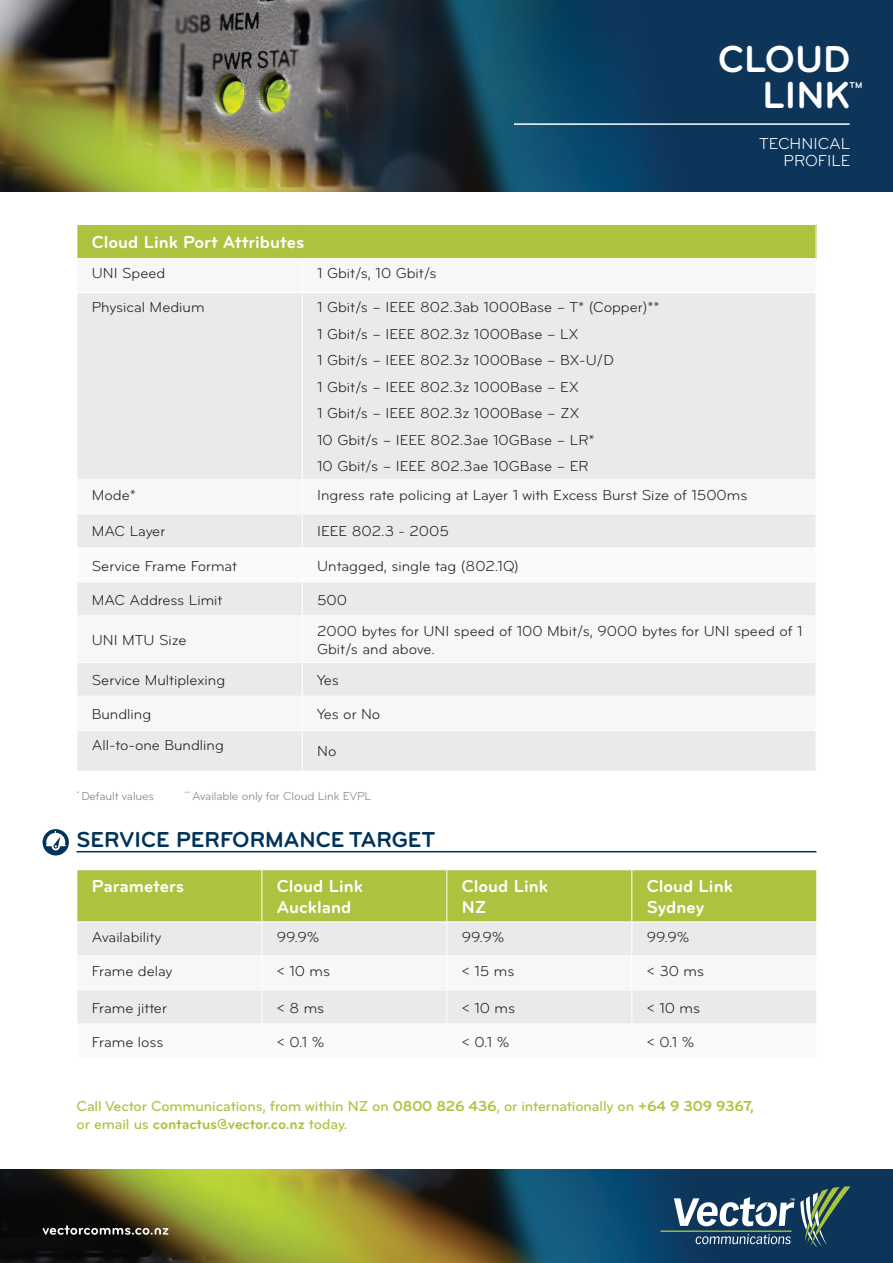
<style>
.page{position:relative;width:893px;height:1263px;background:#fff}
.page>*{position:absolute;margin:0;border:0;box-sizing:border-box;transform-origin:0 0}
.t1{font:700 39px/36px "Bryant Pro";color:#fff;text-align:right}
.t2{font:700 22.5px "Bryant Pro";color:#00335a}
.t3{font:700 18px/21.6px "Bryant Pro";color:#fff}
.t4{font:16.5px/16.5px "Bryant Pro";color:#fff;text-align:right}
.t5{font:15px/26.5px "Bryant Pro";color:#231f20}
.t6{font:500 15px/18px "Bryant Pro";letter-spacing:-.01em;color:#abc33f}
.t7{font:12px "Bryant Pro";letter-spacing:-.01em;color:#808285}
.t8{font:700 8.85px "Bryant Pro";color:#fff}
.s1{font-weight:700}
</style>
<div class="page">
<img style="left:0;top:1169px;width:893px;height:94px">
<svg style="left:674px;top:1186px;width:176px;height:61px;background:#46657a"></svg>
<hr style="left:660px;top:1230px;width:132px;height:2px;background:#abc33f">
<svg style="left:43px;top:1225px;width:126px;height:10px"></svg>
<img style="left:0;top:0;width:893px;height:191px">
<hr style="left:514px;top:123px;width:336px;height:2px;background:#fff">
<svg style="left:43px;top:829px;width:26px;height:26px"></svg>
<div style="left:77px;top:224px;width:739px;height:34px;background:#abc33f"></div>
<svg style="left:78px;top:293px;width:738px;height:478px;fill:#e9eaeb"></svg>
<svg style="left:78px;top:548px;width:738px;height:33px"></svg>
<hr style="left:77px;top:224px;width:225px;height:1px;background:#fff">
<hr style="left:77px;top:225px;width:1px;height:33px;background:#fff">
<hr style="left:302px;top:224px;width:514px;height:1px;background:#fff">
<hr style="left:302px;top:293px;width:1px;height:186px;background:#fff">
<hr style="left:77px;top:479px;width:225px;height:1px;background:#fff">
<hr style="left:302px;top:479px;width:514px;height:1px;background:#fff">
<hr style="left:302px;top:480px;width:1px;height:33px;background:#fff">
<hr style="left:77px;top:513px;width:225px;height:1px;background:#fff">
<hr style="left:302px;top:513px;width:514px;height:1px;background:#fff">
<hr style="left:302px;top:514px;width:1px;height:33px;background:#fff">
<hr style="left:77px;top:547px;width:225px;height:1px;background:#fff">
<hr style="left:302px;top:547px;width:514px;height:1px;background:#fff">
<hr style="left:302px;top:548px;width:1px;height:33px;background:#fff">
<hr style="left:77px;top:581px;width:225px;height:1px;background:#fff">
<hr style="left:302px;top:581px;width:514px;height:1px;background:#fff">
<hr style="left:302px;top:582px;width:1px;height:33px;background:#fff">
<hr style="left:77px;top:615px;width:225px;height:1px;background:#fff">
<hr style="left:302px;top:615px;width:514px;height:1px;background:#fff">
<hr style="left:302px;top:616px;width:1px;height:46px;background:#fff">
<hr style="left:77px;top:662px;width:225px;height:1px;background:#fff">
<hr style="left:302px;top:662px;width:514px;height:1px;background:#fff">
<hr style="left:302px;top:662px;width:1px;height:34px;background:#fff">
<hr style="left:77px;top:696px;width:225px;height:1px;background:#fff">
<hr style="left:302px;top:696px;width:514px;height:1px;background:#fff">
<hr style="left:302px;top:696px;width:1px;height:34px;background:#fff">
<hr style="left:77px;top:730px;width:225px;height:1px;background:#fff">
<hr style="left:302px;top:730px;width:514px;height:1px;background:#fff">
<hr style="left:302px;top:730px;width:1px;height:41px;background:#fff">
<hr style="left:77px;top:851px;width:739px;height:1px;background:#00335a">
<div style="left:78px;top:870px;width:738px;height:51px;background:#abc33f"></div>
<div style="left:78px;top:922px;width:738px;height:101px;background:#e9eaeb"></div>
<svg style="left:78px;top:956px;width:738px;height:33px"></svg>
<hr style="left:261px;top:870px;width:1px;height:51px;background:#fff">
<hr style="left:446px;top:870px;width:1px;height:51px;background:#fff">
<hr style="left:631px;top:870px;width:1px;height:51px;background:#fff">
<hr style="left:261px;top:922px;width:1px;height:33px;background:#fff">
<hr style="left:446px;top:922px;width:1px;height:33px;background:#fff">
<hr style="left:631px;top:922px;width:1px;height:33px;background:#fff">
<hr style="left:77px;top:955px;width:185px;height:1px;background:#fff">
<hr style="left:262px;top:955px;width:185px;height:1px;background:#fff">
<hr style="left:261px;top:956px;width:1px;height:33px;background:#fff">
<hr style="left:447px;top:955px;width:185px;height:1px;background:#fff">
<hr style="left:446px;top:956px;width:1px;height:33px;background:#fff">
<hr style="left:632px;top:955px;width:185px;height:1px;background:#fff">
<hr style="left:631px;top:956px;width:1px;height:33px;background:#fff">
<hr style="left:77px;top:989px;width:185px;height:1px;background:#fff">
<hr style="left:262px;top:989px;width:185px;height:1px;background:#fff">
<hr style="left:261px;top:990px;width:1px;height:33px;background:#fff">
<hr style="left:447px;top:989px;width:185px;height:1px;background:#fff">
<hr style="left:446px;top:990px;width:1px;height:33px;background:#fff">
<hr style="left:632px;top:989px;width:185px;height:1px;background:#fff">
<hr style="left:631px;top:990px;width:1px;height:33px;background:#fff">
<h1 class="t1" style="left:718px;top:41px;width:134px">CLOUD<br>LINK</h1>
<p class="t8" style="left:850px;top:79px;width:14px">TM</p>
<p class="t4" style="left:759px;top:136px;width:93px">TECHNICAL<br>PROFILE</p>
<p class="t3" style="left:92px;top:231px;width:214px">Cloud Link Port Attributes</p>
<p class="t5" style="left:92px;top:260px;width:75px">UNI Speed</p>
<p class="t5" style="left:317px;top:260px;width:121px">1 Gbit/s, 10 Gbit/s</p>
<p class="t5" style="left:92px;top:294px;width:114px">Physical Medium</p>
<p class="t5" style="left:317px;top:294px;width:344px">1 Gbit/s – IEEE 802.3ab 1000Base – T* (Copper)** 1 Gbit/s – IEEE 802.3z 1000Base – LX<br>1 Gbit/s – IEEE 802.3z 1000Base – BX-U/D<br>1 Gbit/s – IEEE 802.3z 1000Base – EX<br>1 Gbit/s – IEEE 802.3z 1000Base – ZX<br>10 Gbit/s – IEEE 802.3ae 10GBase – LR*<br>10 Gbit/s – IEEE 802.3ae 10GBase – ER</p>
<p class="t5" style="left:92px;top:481px;width:46px">Mode*</p>
<p class="t5" style="left:317px;top:481px;width:432px">Ingress rate policing at Layer 1 with Excess Burst Size of 1500ms</p>
<p class="t5" style="left:92px;top:518px;width:75px">MAC Layer</p>
<p class="t5" style="left:317px;top:518px;width:133px">IEEE 802.3 - 2005</p>
<p class="t5" style="left:92px;top:552px;width:147px">Service Frame Format</p>
<p class="t5" style="left:317px;top:552px;width:203px">Untagged, single tag (802.1Q)</p>
<p class="t5" style="left:92px;top:586px;width:132px">MAC Address Limit</p>
<p class="t5" style="left:317px;top:586px;width:31px">500</p>
<p class="t5" style="left:92px;top:626px;width:96px">UNI MTU Size</p>
<p class="t5" style="left:317px;top:622px;width:487px;line-height:18px">2000 bytes for UNI speed of 100 Mbit/s, 9000 bytes for UNI speed of 1<br>Gbit/s and above.</p>
<p class="t5" style="left:92px;top:667px;width:135px">Service Multiplexing</p>
<p class="t5" style="left:317px;top:667px;width:23px">Yes</p>
<p class="t5" style="left:92px;top:701px;width:61px">Bundling</p>
<p class="t5" style="left:317px;top:701px;width:65px">Yes or No</p>
<p class="t5" style="left:92px;top:732px;width:134px">All-to-one Bundling</p>
<p class="t5" style="left:317px;top:738px;width:21px">No</p>
<p class="t7" style="left:77px;top:789px;width:79px"><sup>*</sup> Default values</p>
<p class="t7" style="left:185px;top:789px;width:188px"><sup>**</sup> Available only for Cloud Link EVPL</p>
<h2 class="t2" style="left:77px;top:825px;width:361px">SERVICE PERFORMANCE TARGET</h2>
<p class="t3" style="left:92px;top:875px;width:94px">Parameters</p>
<p class="t3" style="left:277px;top:875px;width:88px">Cloud Link<br>Auckland</p>
<p class="t3" style="left:462px;top:875px;width:88px">Cloud Link<br>NZ</p>
<p class="t3" style="left:647px;top:875px;width:88px">Cloud Link<br>Sydney</p>
<p class="t5" style="left:92px;top:923px;width:71px">Availability</p>
<p class="t5" style="left:277px;top:923px;width:44px">99.9%</p>
<p class="t5" style="left:462px;top:923px;width:44px">99.9%</p>
<p class="t5" style="left:647px;top:923px;width:44px">99.9%</p>
<p class="t5" style="left:92px;top:957px;width:82px">Frame delay</p>
<p class="t5" style="left:277px;top:957px;width:55px">&lt; 10 ms</p>
<p class="t5" style="left:462px;top:957px;width:54px">&lt; 15 ms</p>
<p class="t5" style="left:647px;top:957px;width:59px">&lt; 30 ms</p>
<p class="t5" style="left:92px;top:994px;width:77px">Frame jitter</p>
<p class="t5" style="left:277px;top:994px;width:49px">&lt; 8 ms</p>
<p class="t5" style="left:462px;top:994px;width:55px">&lt; 10 ms</p>
<p class="t5" style="left:647px;top:994px;width:55px">&lt; 10 ms</p>
<p class="t5" style="left:92px;top:1028px;width:73px">Frame loss</p>
<p class="t5" style="left:277px;top:1028px;width:49px">&lt; 0.1 %</p>
<p class="t5" style="left:462px;top:1028px;width:49px">&lt; 0.1 %</p>
<p class="t5" style="left:647px;top:1028px;width:49px">&lt; 0.1 %</p>
<p class="t6" style="left:77px;top:1096px;width:679px">Call Vector Communications, from within NZ on <span class="s1">0800 826 436</span>, or internationally on <span class="s1">+64 9 309 9367, </span>or email us <span class="s1">contactus@vector.co.nz</span> today.</p>
</div>
